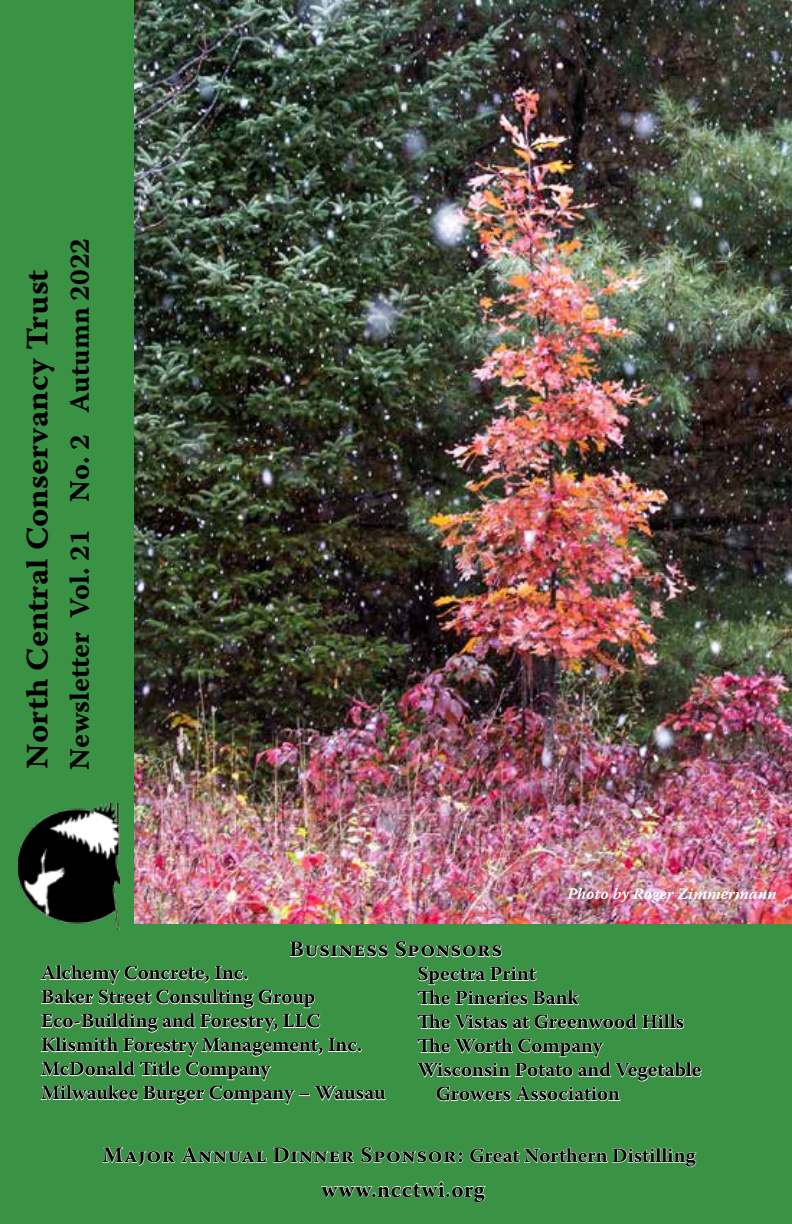
<style>
.page{position:relative;width:792px;height:1224px;background:#3a9344}
.page>*{position:absolute;margin:0;border:0;box-sizing:border-box;transform-origin:0 0}
.t1{font:31px "Warnock Pro Bold Capt";color:#000;scale:1.05 1}
.t2{font:28px "Warnock Pro Bold Capt";color:#000}
.t3{font:700 22px "Warnock Pro";letter-spacing:.025em;color:#000}
.t4{font:700 20px/24px "Warnock Pro";color:#000}
.t5{font:16px "Warnock Pro Semibold It Capt";color:#fff}
.s1{font-size:20px}
</style>
<div class="page">
<img style="left:134px;top:0;width:658px;height:923px">
<svg style="left:321px;top:1181px;width:165px;height:22px"></svg>
<svg style="left:40px;top:965px;width:346px;height:140px"></svg>
<svg style="left:418px;top:966px;width:161px;height:39px"></svg>
<svg style="left:417px;top:1014px;width:285px;height:88px"></svg>
<img style="left:18px;top:804px;width:102px;height:126px">
<svg style="left:289px;top:941px;width:213px;height:17px"></svg>
<svg style="left:102px;top:1146px;width:361px;height:20px"></svg>
<svg style="left:470px;top:1148px;width:227px;height:19px"></svg>
<h1 class="t1" style="left:19px;top:769px;width:477px;rotate:-90deg">North Central Conservancy Trust</h1>
<h2 class="t2" style="left:63px;top:770px;width:533px;rotate:-90deg">Newsletter Vol. 21 No. 2 Autumn 2022</h2>
<p class="t3" style="left:290px;top:936px;width:214px">Business Sponsors</p>
<p class="t5" style="left:567px;top:884px;width:211px">Photo by Roger Zimmermann</p>
<p class="t4" style="left:41px;top:961px;width:346px">Alchemy Concrete, Inc.<br>Baker Street Consulting Group<br>Eco-Building and Forestry, LLC<br>Klismith Forestry Management, Inc.<br>McDonald Title Company<br>Milwaukee Burger Company – Wausau</p>
<p class="t4" style="left:418px;top:961px;width:120px">Spectra Print</p>
<p class="t4" style="left:418px;top:985px;width:162px">The Pineries Bank</p>
<p class="t4" style="left:418px;top:1009px;width:268px">The Vistas at Greenwood Hills</p>
<p class="t4" style="left:418px;top:1033px;width:187px">The Worth Company</p>
<p class="t4" style="left:418px;top:1057px;width:286px">Wisconsin Potato and Vegetable</p>
<p class="t4" style="left:436px;top:1081px;width:186px">Growers Association</p>
<p class="t3" style="left:103px;top:1142px;width:595px">Major Annual Dinner Sponsor: <span class="s1">Great Northern Distilling</span></p>
<p class="t3" style="left:322px;top:1176px;width:165px">www.ncctwi.org</p>
</div>
